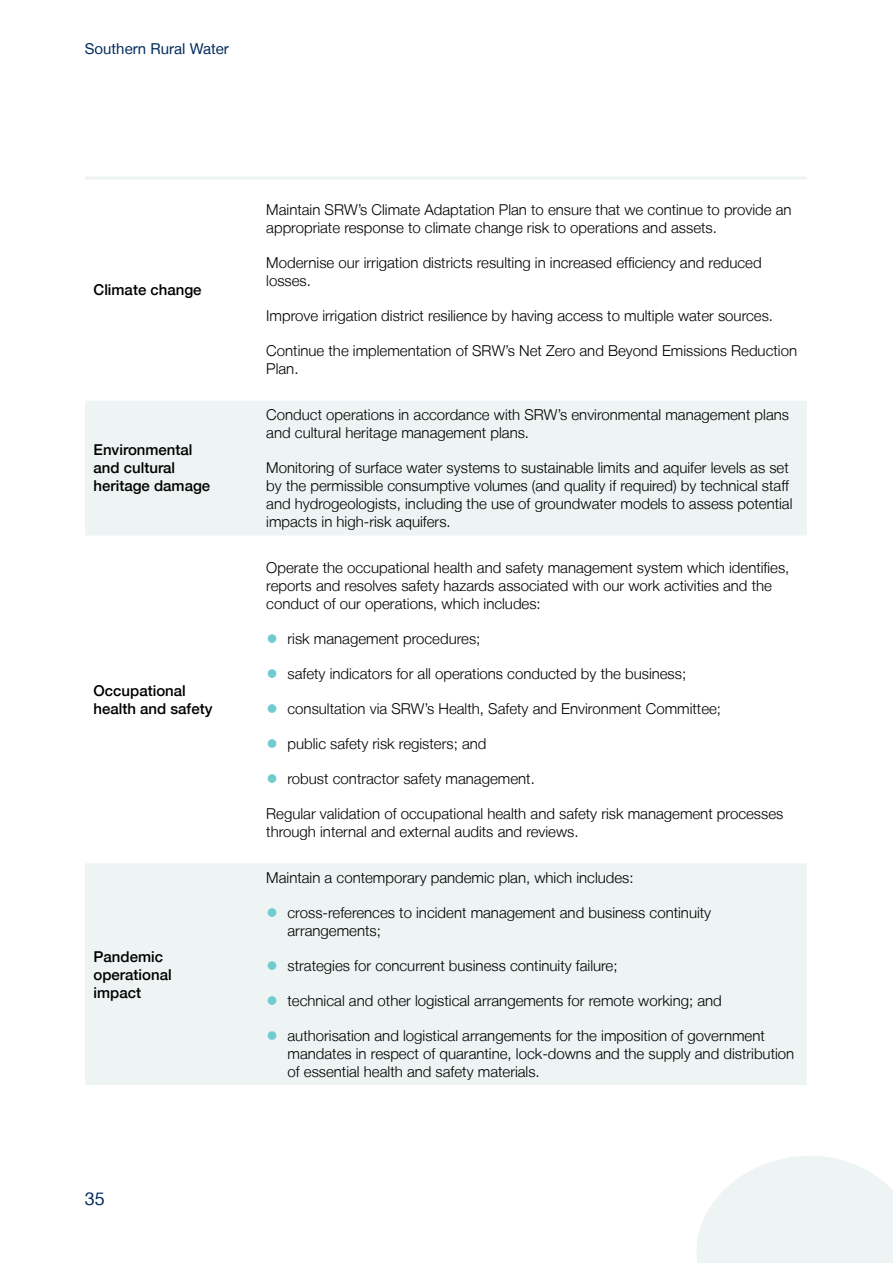
<style>
.page{position:relative;width:893px;height:1263px;background:#fff}
.page>*{position:absolute;margin:0;border:0;box-sizing:border-box;transform-origin:0 0}
.t1{font:18px "Helvetica Neue LT";color:#002b5c}
.t2{font:300 15px/18px "Helvetica Neue LT";color:#000}
.t3{font:500 15px/18px "Helvetica Neue LT";color:#000}
.t4{font:15px "Helvetica Neue LT";color:#002b5c}
.s1{font-size:24px;color:#6fcbd0}
</style>
<div class="page">
<svg style="left:697px;top:1156px;width:196px;height:107px;fill:#edf4f3"></svg>
<svg style="left:85px;top:401px;width:722px;height:684px;fill:#edf4f3"></svg>
<hr style="left:85px;top:176px;width:173px;height:3px;background:#edf4f3">
<hr style="left:258px;top:176px;width:549px;height:3px;background:#edf4f3">
<p class="t4" style="left:85px;top:40px;width:145px">Southern Rural Water</p>
<p class="t3" style="left:94px;top:280px;width:110px">Climate change</p>
<p class="t3" style="left:94px;top:441px;width:118px">Environmental and cultural heritage damage</p>
<p class="t3" style="left:94px;top:681px;width:120px">Occupational health and safety</p>
<p class="t3" style="left:94px;top:947px;width:80px">Pandemic operational impact</p>
<p class="t1" style="left:85px;top:1188px;width:22px">35</p>
<p class="t2" style="left:266px;top:201px;width:527px">Maintain SRW’s Climate Adaptation Plan to ensure that we continue to provide an appropriate response to climate change risk to operations and assets.</p>
<p class="t2" style="left:266px;top:254px;width:497px">Modernise our irrigation districts resulting in increased efficiency and reduced losses.</p>
<p class="t2" style="left:266px;top:307px;width:508px">Improve irrigation district resilience by having access to multiple water sources.</p>
<p class="t2" style="left:266px;top:342px;width:532px">Continue the implementation of SRW’s Net Zero and Beyond Emissions Reduction<br>Plan.</p>
<p class="t2" style="left:266px;top:405px;width:524px">Conduct operations in accordance with SRW’s environmental management plans and cultural heritage management plans.</p>
<p class="t2" style="left:266px;top:458px;width:528px">Monitoring of surface water systems to sustainable limits and aquifer levels as set by the permissible consumptive volumes (and quality if required) by technical staff and hydrogeologists, including the use of groundwater models to assess potential impacts in high-risk aquifers.</p>
<p class="t2" style="left:266px;top:558px;width:525px">Operate the occupational health and safety management system which identifies, reports and resolves safety hazards associated with our work activities and the conduct of our operations, which includes:</p>
<p class="t2" style="left:266px;top:629px;width:216px"><span class="s1">•</span> risk management procedures;</p>
<p class="t2" style="left:266px;top:664px;width:421px"><span class="s1">•</span> safety indicators for all operations conducted by the business;</p>
<p class="t2" style="left:266px;top:699px;width:456px"><span class="s1">•</span> consultation via SRW’s Health, Safety and Environment Committee;</p>
<p class="t2" style="left:266px;top:734px;width:222px"><span class="s1">•</span> public safety risk registers; and</p>
<p class="t2" style="left:266px;top:769px;width:270px"><span class="s1">•</span> robust contractor safety management.</p>
<p class="t2" style="left:266px;top:804px;width:519px">Regular validation of occupational health and safety risk management processes through internal and external audits and reviews.</p>
<p class="t2" style="left:266px;top:868px;width:369px">Maintain a contemporary pandemic plan, which includes:</p>
<p class="t2" style="left:288px;top:903px;width:425px;text-indent:-21px"><span class="s1">•</span> cross-references to incident management and business continuity arrangements;</p>
<p class="t2" style="left:266px;top:956px;width:353px"><span class="s1">•</span> strategies for concurrent business continuity failure;</p>
<p class="t2" style="left:266px;top:991px;width:457px"><span class="s1">•</span> technical and other logistical arrangements for remote working; and</p>
<p class="t2" style="left:288px;top:1026px;width:508px;text-indent:-21px"><span class="s1">•</span> authorisation and logistical arrangements for the imposition of government mandates in respect of quarantine, lock-downs and the supply and distribution of essential health and safety materials.</p>
</div>
